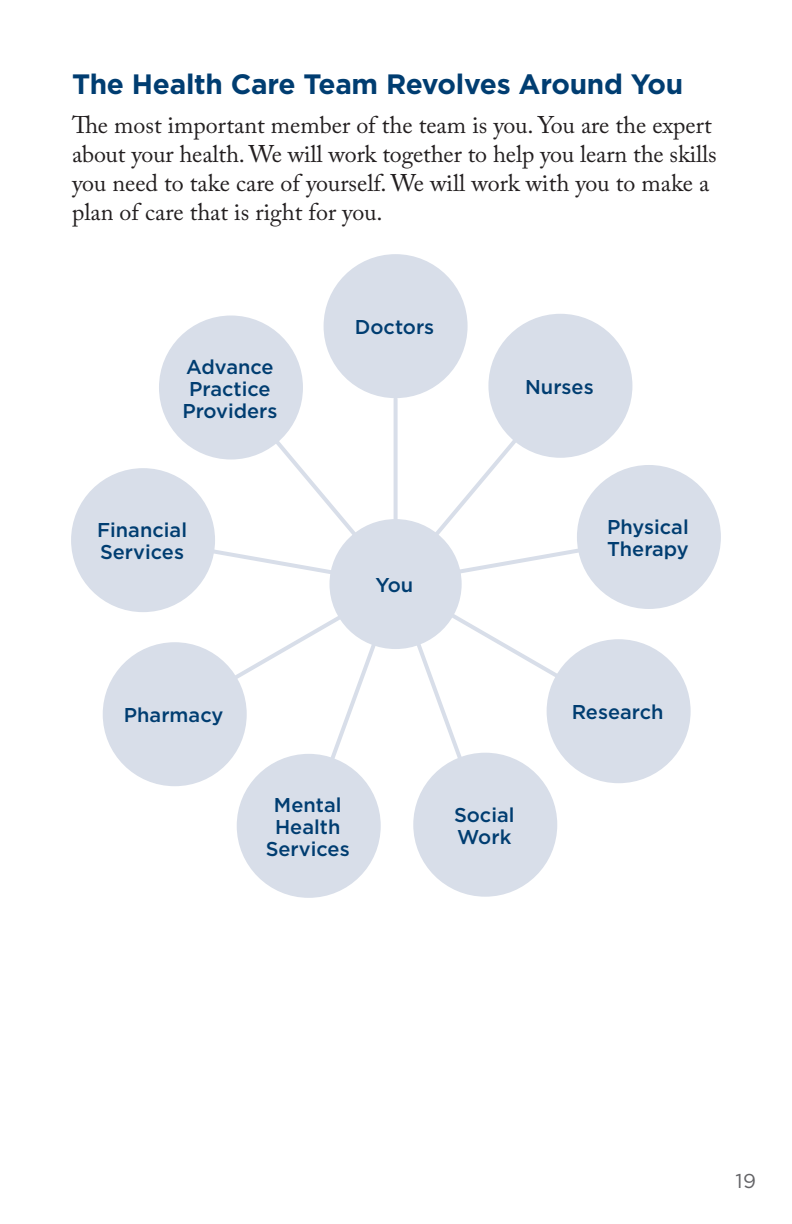
<style>
.page{position:relative;width:792px;height:1224px;background:#fff}
.page>*{position:absolute;margin:0;border:0;box-sizing:border-box;transform-origin:0 0}
.Header_2{font:700 28px "Gotham";letter-spacing:-.01em;color:#003d71}
.Body_Copy{font:24px/28.8px "Adobe Caslon Pro";color:#231f20}
.Gotham_Text{font:500 20px/22px "Gotham";color:#003d71}
.t1{font:20px "Gotham";color:#636366}
</style>
<div class="page">
<div style="left:329px;top:519px;width:133px;height:130px;background:#d8dee9;border-radius:50%"></div>
<div style="left:71px;top:468px;width:144px;height:144px;background:#d8dee9;border-radius:50%"></div>
<div style="left:577px;top:465px;width:144px;height:144px;background:#d8dee9;border-radius:50%"></div>
<div style="left:488px;top:314px;width:144px;height:144px;background:#d8dee9;border-radius:50%"></div>
<div style="left:547px;top:639px;width:144px;height:144px;background:#d8dee9;border-radius:50%"></div>
<div style="left:159px;top:316px;width:144px;height:144px;background:#d8dee9;border-radius:50%"></div>
<div style="left:103px;top:642px;width:144px;height:144px;background:#d8dee9;border-radius:50%"></div>
<div style="left:324px;top:254px;width:144px;height:144px;background:#d8dee9;border-radius:50%"></div>
<div style="left:413px;top:753px;width:144px;height:144px;background:#d8dee9;border-radius:50%"></div>
<svg style="left:394px;top:399px;width:4px;height:120px"></svg>
<svg style="left:196px;top:432px;width:171px;height:146px"></svg>
<div style="left:237px;top:754px;width:144px;height:144px;background:#d8dee9;border-radius:50%"></div>
<svg style="left:222px;top:606px;width:156px;height:174px"></svg>
<svg style="left:409px;top:606px;width:164px;height:165px"></svg>
<svg style="left:429px;top:435px;width:167px;height:143px"></svg>
<p class="Header_2" style="left:72px;top:66px;width:613px">The Health Care Team Revolves Around You</p>
<p class="Body_Copy" style="left:72px;top:111px;width:646px">The most important member of the team is you. You are the expert about your health. We will work together to help you learn the skills you need to take care of yourself. We will work with you to make a plan of care that is right for you.</p>
<p class="Gotham_Text" style="left:182px;top:355px;width:97px;text-align:center">Advance<br>Practice<br>Providers</p>
<p class="Gotham_Text" style="left:355px;top:316px;width:81px">Doctors</p>
<p class="Gotham_Text" style="left:525px;top:375px;width:70px">Nurses</p>
<p class="Gotham_Text" style="left:97px;top:519px;width:91px">Financial<br>Services</p>
<p class="Gotham_Text" style="left:607px;top:516px;width:83px">Physical<br>Therapy</p>
<p class="Gotham_Text" style="left:376px;top:574px;width:39px">You</p>
<p class="Gotham_Text" style="left:124px;top:704px;width:101px">Pharmacy</p>
<p class="Gotham_Text" style="left:266px;top:794px;width:85px;text-align:center">Mental<br>Health<br>Services</p>
<p class="Gotham_Text" style="left:454px;top:803px;width:62px">Social<br>Work</p>
<p class="Gotham_Text" style="left:572px;top:701px;width:93px">Research</p>
<p class="t1" style="left:736px;top:1168px;width:22px">19</p>
</div>
